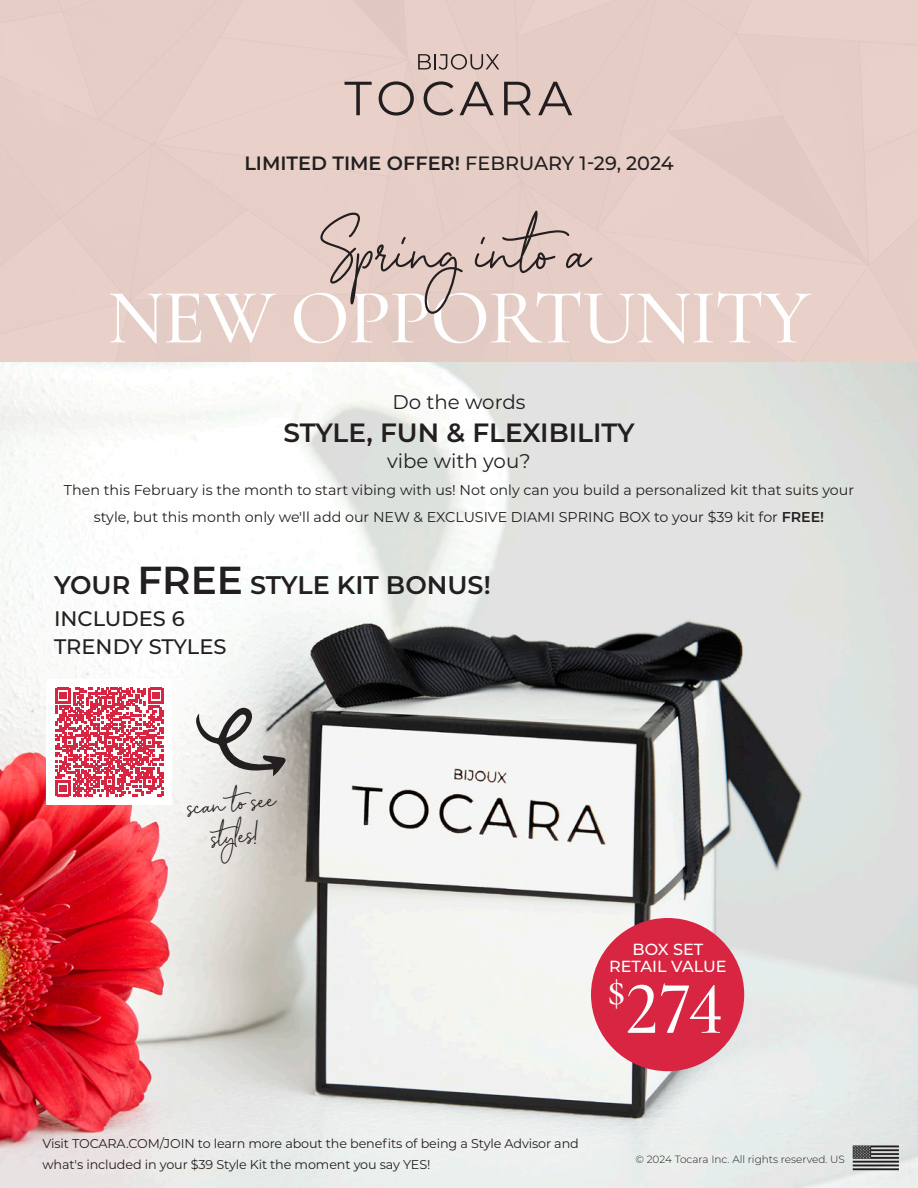
<style>
.page{position:relative;width:918px;height:1188px;background:#fff}
.page>*{position:absolute;margin:0;border:0;box-sizing:border-box;transform-origin:0 0}
.t1{font:80.55px "Sophistica Monoline";color:#231f20}
.t2{font:500 78px "Cormorant Garamond";letter-spacing:-.02em;color:#fff}
.t3{font:500 75.6px "Cormorant Garamond";color:#fff}
.t4{font:34.5px/33px "Sophistica Monoline";color:#231f20;text-align:center}
.t5{font:600 26.4px "Montserrat";color:#231f20}
.t6{font:600 25.5px "Montserrat";color:#231f20}
.t7{font:500 21px/28.5px "Montserrat";color:#231f20}
.t8{font:19.8px "Montserrat";color:#231f20}
.t9{font:600 19.35px "Montserrat";color:#231f20}
.t10{font:500 16.05px/16.8px "Montserrat";color:#fff;text-align:center}
.t11{font:14.25px/27px "Montserrat";color:#231f20;text-align:center}
.t12{font:12.75px/21px "Montserrat";letter-spacing:-.01em;color:#231f20}
.t13{font:300 10.5px "Montserrat";color:#231f20}
.s1{font-weight:500}
.s2{font-weight:600}
.s3{font-size:39px}
</style>
<div class="page">
<div style="left:0;top:0;width:918px;height:362px;background:#e6cec7"></div>
<img style="left:0;top:362px;width:918px;height:826px">
<svg style="left:195px;top:707px;width:91px;height:69px"></svg>
<div style="left:591px;top:918px;width:153px;height:153px;background:#d82541;border-radius:50%"></div>
<div style="left:46px;top:679px;width:126px;height:126px;background:#fff"></div>
<svg style="left:55px;top:688px;width:109px;height:108px"></svg>
<img style="left:853px;top:1138px;width:46px;height:43px">
<p class="t9" style="left:244px;top:149px;width:431px">LIMITED TIME OFFER! <span class="s1">FEBRUARY 1-29, 2024</span></p>
<p class="t1" style="left:328px;top:193px;width:264px">Spring into a</p>
<p class="t2" style="left:107px;top:270px;width:705px">NEW OPPORTUNITY</p>
<p class="t8" style="left:392px;top:388px;width:135px">Do the words</p>
<p class="t5" style="left:283px;top:414px;width:353px">STYLE, FUN &amp; FLEXIBILITY</p>
<p class="t8" style="left:387px;top:447px;width:145px">vibe with you?</p>
<p class="t11" style="left:64px;top:476px;width:792px">Then this February is the month to start vibing with us! Not only can you build a personalized kit that suits your style, but this month only we'll add our NEW &amp; EXCLUSIVE DIAMI SPRING BOX to your $39 kit for <span class="s2">FREE!</span></p>
<p class="t6" style="left:54px;top:567px;width:438px">YOUR <span class="s3">FREE</span> STYLE KIT BONUS!</p>
<p class="t7" style="left:54px;top:603px;width:174px">INCLUDES 6<br>TRENDY STYLES</p>
<p class="t4" style="left:185px;top:786px;width:90px;rotate:-6deg">scan to see styles!</p>
<p class="t10" style="left:609px;top:940px;width:119px">BOX SET<br>RETAIL VALUE</p>
<p class="t3" style="left:607px;top:963px;width:119px"><sup>$</sup>274</p>
<p class="t12" style="left:43px;top:1132px;width:538px">Visit TOCARA.COM/JOIN to learn more about the benefits of being a Style Advisor and what's included in your $39 Style Kit the moment you say YES!</p>
<p class="t13" style="left:635px;top:1152px;width:211px">© 2024 Tocara Inc. All rights reserved. US</p>
</div>
